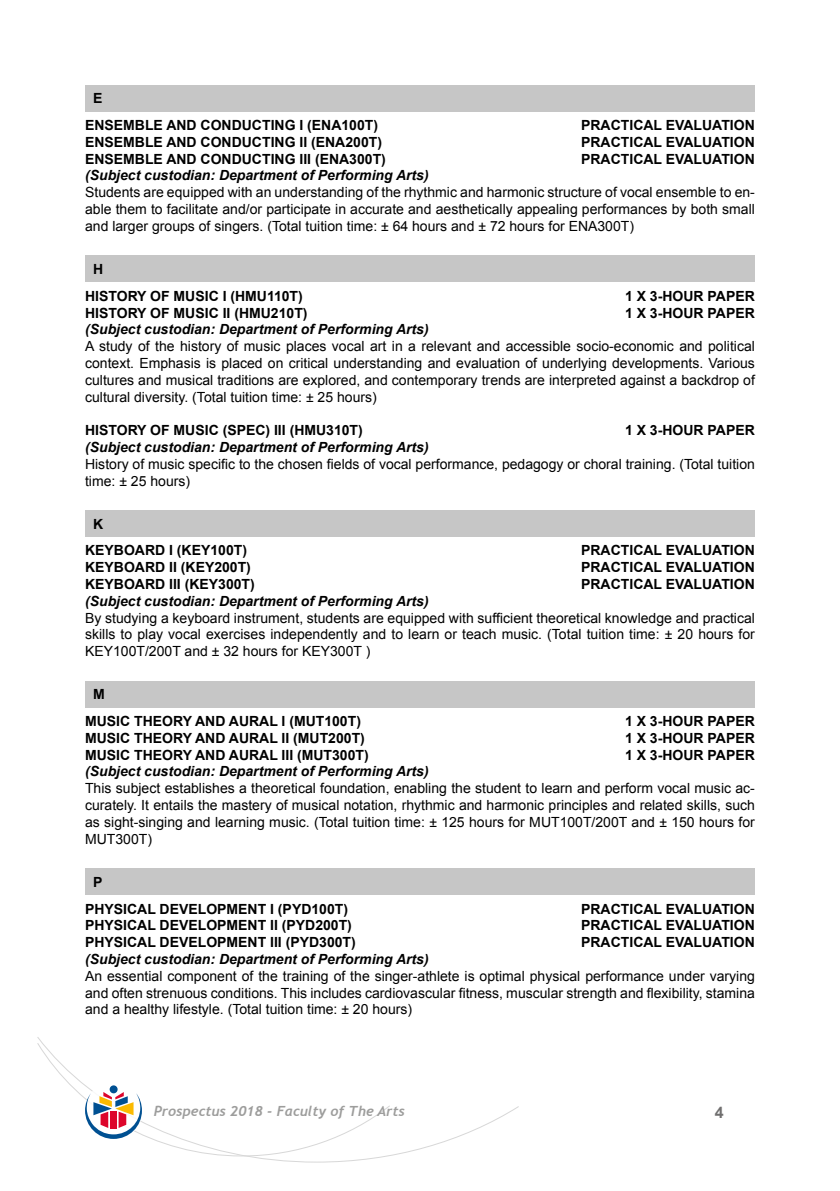
<style>
.page{position:relative;width:840px;height:1191px;background:#fff}
.page>*{position:absolute;margin:0;border:0;box-sizing:border-box;transform-origin:0 0}
.t1{font:700 16px "Arial";color:#706f6f}
.t2{font:14px/16.8px "Arial";color:#000;text-align:justify}
.t3{font:700 14px/26.8px "Arial";color:#000}
.t4{font:italic 700 14px "Arial";color:#000}
.t5{font:italic 700 14px "Trebuchet";color:#9d9d9c}
</style>
<div class="page">
<svg style="left:37px;top:1037px;width:482px;height:125px"></svg>
<div style="left:84px;top:1082px;width:58px;height:57px;background:#fff;border-radius:50%"></div>
<div style="left:110px;top:1085px;width:7px;height:8px;background:#005092;border-radius:50%"></div>
<svg style="left:85px;top:1092px;width:57px;height:47px"></svg>
<div style="left:85px;top:85px;width:669px;height:26px;background:#c6c6c6"></div>
<div style="left:85px;top:256px;width:669px;height:26px;background:#c6c6c6"></div>
<div style="left:85px;top:510px;width:669px;height:26px;background:#c6c6c6"></div>
<div style="left:85px;top:681px;width:669px;height:26px;background:#c6c6c6"></div>
<div style="left:85px;top:868px;width:669px;height:26px;background:#c6c6c6"></div>
<p class="t3" style="left:85px;top:85px;width:294px;text-indent:8px">E<br>ENSEMBLE AND CONDUCTING I (ENA100T)</p>
<p class="t3" style="left:581px;top:112px;width:175px">PRACTICAL EVALUATION</p>
<p class="t3" style="left:85px;top:129px;width:298px">ENSEMBLE AND CONDUCTING II (ENA200T)</p>
<p class="t3" style="left:581px;top:129px;width:175px">PRACTICAL EVALUATION</p>
<p class="t3" style="left:85px;top:145px;width:302px">ENSEMBLE AND CONDUCTING III (ENA300T)</p>
<p class="t3" style="left:581px;top:145px;width:175px">PRACTICAL EVALUATION</p>
<p class="t4" style="left:85px;top:166px;width:345px">(Subject custodian: Department of Performing Arts)</p>
<p class="t2" style="left:85px;top:184px;width:671px">Students are equipped with an understanding of the rhythmic and harmonic structure of vocal ensemble to en&shy;able them to facilitate and/or participate in accurate and aesthetically appealing performances by both small and larger groups of singers. (Total tuition time: ± 64 hours and ± 72 hours for ENA300T)</p>
<p class="t3" style="left:85px;top:256px;width:219px;text-indent:8px">H<br>HISTORY OF MUSIC I (HMU110T)</p>
<p class="t3" style="left:624px;top:282px;width:131px">1 X 3-HOUR PAPER</p>
<p class="t3" style="left:85px;top:299px;width:224px">HISTORY OF MUSIC II (HMU210T)</p>
<p class="t3" style="left:624px;top:299px;width:131px">1 X 3-HOUR PAPER</p>
<p class="t4" style="left:85px;top:320px;width:345px">(Subject custodian: Department of Performing Arts)</p>
<p class="t2" style="left:85px;top:338px;width:671px">A study of the history of music places vocal art in a relevant and accessible socio-economic and political context. Emphasis is placed on critical understanding and evaluation of underlying developments. Various cultures and musical traditions are explored, and contemporary trends are interpreted against a backdrop of cultural diversity. (Total tuition time: ± 25 hours)</p>
<p class="t3" style="left:85px;top:417px;width:279px">HISTORY OF MUSIC (SPEC) III (HMU310T)</p>
<p class="t3" style="left:624px;top:417px;width:131px">1 X 3-HOUR PAPER</p>
<p class="t4" style="left:85px;top:438px;width:345px">(Subject custodian: Department of Performing Arts)</p>
<p class="t2" style="left:85px;top:455px;width:671px">History of music specific to the chosen fields of vocal performance, pedagogy or choral training. (Total tuition time: ± 25 hours)</p>
<p class="t3" style="left:85px;top:510px;width:163px;text-indent:8px">K<br>KEYBOARD I (KEY100T)</p>
<p class="t3" style="left:581px;top:537px;width:175px">PRACTICAL EVALUATION</p>
<p class="t3" style="left:85px;top:554px;width:167px">KEYBOARD II (KEY200T)</p>
<p class="t3" style="left:581px;top:554px;width:175px">PRACTICAL EVALUATION</p>
<p class="t3" style="left:85px;top:571px;width:171px">KEYBOARD III (KEY300T)</p>
<p class="t3" style="left:581px;top:571px;width:175px">PRACTICAL EVALUATION</p>
<p class="t4" style="left:85px;top:591px;width:345px">(Subject custodian: Department of Performing Arts)</p>
<p class="t2" style="left:85px;top:609px;width:671px">By studying a keyboard instrument, students are equipped with sufficient theoretical knowledge and practical skills to play vocal exercises independently and to learn or teach music. (Total tuition time: ± 20 hours for KEY100T/200T and ± 32 hours for KEY300T )</p>
<p class="t3" style="left:85px;top:681px;width:277px;text-indent:8px">M<br>MUSIC THEORY AND AURAL I (MUT100T)</p>
<p class="t3" style="left:624px;top:708px;width:131px">1 X 3-HOUR PAPER</p>
<p class="t3" style="left:85px;top:724px;width:281px">MUSIC THEORY AND AURAL II (MUT200T)</p>
<p class="t3" style="left:624px;top:724px;width:131px">1 X 3-HOUR PAPER</p>
<p class="t3" style="left:85px;top:741px;width:285px">MUSIC THEORY AND AURAL III (MUT300T)</p>
<p class="t3" style="left:624px;top:741px;width:131px">1 X 3-HOUR PAPER</p>
<p class="t4" style="left:85px;top:762px;width:345px">(Subject custodian: Department of Performing Arts)</p>
<p class="t2" style="left:85px;top:780px;width:671px">This subject establishes a theoretical foundation, enabling the student to learn and perform vocal music ac&shy;curately. It entails the mastery of musical notation, rhythmic and harmonic principles and related skills, such as sight-singing and learning music. (Total tuition time: ± 125 hours for MUT100T/200T and ± 150 hours for MUT300T)</p>
<p class="t3" style="left:85px;top:868px;width:264px;text-indent:8px">P<br>PHYSICAL DEVELOPMENT I (PYD100T)</p>
<p class="t3" style="left:581px;top:895px;width:175px">PRACTICAL EVALUATION</p>
<p class="t3" style="left:85px;top:912px;width:268px">PHYSICAL DEVELOPMENT II (PYD200T)</p>
<p class="t3" style="left:581px;top:912px;width:175px">PRACTICAL EVALUATION</p>
<p class="t3" style="left:85px;top:929px;width:272px">PHYSICAL DEVELOPMENT III (PYD300T)</p>
<p class="t3" style="left:581px;top:929px;width:175px">PRACTICAL EVALUATION</p>
<p class="t4" style="left:85px;top:949px;width:345px">(Subject custodian: Department of Performing Arts)</p>
<p class="t2" style="left:85px;top:967px;width:671px">An essential component of the training of the singer-athlete is optimal physical performance under varying and often strenuous conditions. This includes cardiovascular fitness, muscular strength and flexibility, stamina and a healthy lifestyle. (Total tuition time: ± 20 hours)</p>
<p class="t5" style="left:154px;top:1102px;width:252px">Prospectus 2018 - Faculty of The Arts</p>
<p class="t1" style="left:714px;top:1100px;width:10px">4</p>
</div>
